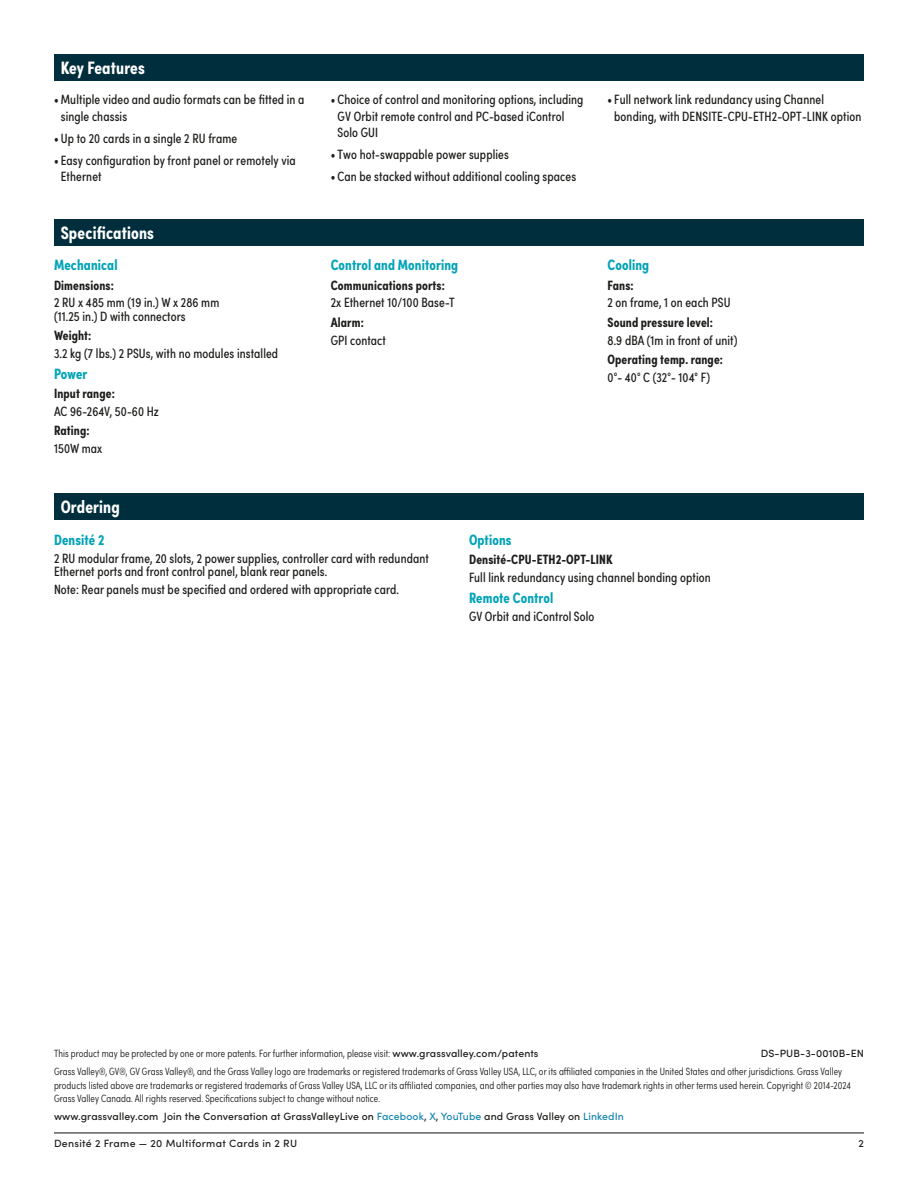
<style>
.page{position:relative;width:918px;height:1188px;background:#fff}
.page>*{position:absolute;margin:0;border:0;box-sizing:border-box;transform-origin:0 0}
.t1{font:700 18px "Sofia Pro Condensed";letter-spacing:.01em;color:#fff}
.t2{font:700 15px "Sofia Pro Condensed";letter-spacing:.01em;color:#00a3b7}
.t3{font:13.5px/16.5px "Sofia Pro Condensed";letter-spacing:.01em;color:#1d1d1b}
.t4{font:700 13.5px "Sofia Pro Condensed";letter-spacing:.01em;color:#1d1d1b}
.t5{font:300 10.5px/13.5px "Sofia Pro Condensed";letter-spacing:.01em;color:#1d1d1b}
.t6{font:500 10.5px "Sofia Pro";letter-spacing:.01em;color:#1d1d1b}
.t7{font:500 10.5px "Sofia Pro";letter-spacing:.03em;color:#1d1d1b}
.s1{font-family:"Sofia Pro";font-weight:500}
.s2{color:#1585b1}
</style>
<div class="page">
<hr style="left:54px;top:1132px;width:810px;height:1px;background:#1d1d1b">
<div style="left:54px;top:54px;width:810px;height:27px;background:#002e3d"></div>
<div style="left:54px;top:219px;width:810px;height:27px;background:#002e3d"></div>
<div style="left:54px;top:494px;width:810px;height:26px;background:#002e3d"></div>
<h1 class="t1" style="left:61px;top:54px;width:86px">Key Features</h1>
<p class="t3" style="left:61px;top:91px;width:245px;text-indent:-7px">•Multiple video and audio formats can be fitted in a single chassis</p>
<p class="t3" style="left:54px;top:129px;width:185px">• Up to 20 cards in a single 2 RU frame</p>
<p class="t3" style="left:61px;top:151px;width:237px;text-indent:-7px">• Easy configuration by front panel or remotely via<br>Ethernet</p>
<h1 class="t1" style="left:61px;top:219px;width:95px">Specifications</h1>
<p class="t2" style="left:54px;top:254px;width:65px">Mechanical</p>
<p class="t4" style="left:54px;top:275px;width:61px">Dimensions:</p>
<p class="t3" style="left:54px;top:295px;width:167px;line-height:13.5px">2 RU x 485 mm (19 in.) W x 286 mm (11.25 in.) D with connectors</p>
<p class="t4" style="left:54px;top:325px;width:39px">Weight:</p>
<p class="t3" style="left:54px;top:344px;width:226px">3.2 kg (7 lbs.) 2 PSUs, with no modules installed</p>
<p class="t2" style="left:54px;top:362px;width:35px">Power</p>
<p class="t4" style="left:54px;top:383px;width:62px">Input range:</p>
<p class="t3" style="left:54px;top:402px;width:106px">AC 96-264V, 50-60 Hz</p>
<p class="t4" style="left:54px;top:420px;width:37px">Rating:</p>
<p class="t3" style="left:54px;top:439px;width:50px">150W max</p>
<h1 class="t1" style="left:61px;top:493px;width:61px">Ordering</h1>
<p class="t3" style="left:338px;top:91px;width:248px;text-indent:-7px">• Choice of control and monitoring options, including<br>GV Orbit remote control and PC-based iControl<br>Solo GUI</p>
<p class="t3" style="left:331px;top:145px;width:180px">• Two hot-swappable power supplies</p>
<p class="t3" style="left:331px;top:167px;width:247px">• Can be stacked without additional cooling spaces</p>
<p class="t3" style="left:614px;top:90px;width:249px;text-indent:-7px">•Full network link redundancy using Channel bonding, with DENSITE-CPU-ETH2-OPT-LINK option</p>
<p class="t2" style="left:331px;top:254px;width:129px">Control and Monitoring</p>
<p class="t4" style="left:331px;top:275px;width:116px">Communications ports:</p>
<p class="t3" style="left:331px;top:294px;width:126px">2x Ethernet 10/100 Base-T</p>
<p class="t4" style="left:331px;top:312px;width:35px">Alarm:</p>
<p class="t3" style="left:331px;top:331px;width:57px">GPI contact</p>
<p class="t2" style="left:608px;top:254px;width:43px">Cooling</p>
<p class="t4" style="left:608px;top:275px;width:28px">Fans:</p>
<p class="t3" style="left:608px;top:294px;width:125px">2 on frame, 1 on each PSU</p>
<p class="t4" style="left:608px;top:312px;width:107px">Sound pressure level:</p>
<p class="t3" style="left:608px;top:331px;width:131px">8.9 dBA (1m in front of unit)</p>
<p class="t4" style="left:608px;top:349px;width:117px">Operating temp. range:</p>
<p class="t3" style="left:608px;top:368px;width:104px">0°- 40° C (32°- 104° F)</p>
<p class="t2" style="left:54px;top:528px;width:52px">Densité 2</p>
<p class="t3" style="left:54px;top:550px;width:376px;line-height:13.5px">2 RU modular frame, 20 slots, 2 power supplies, controller card with redundant<br>Ethernet ports and front control panel, blank rear panels.</p>
<p class="t3" style="left:54px;top:580px;width:346px">Note: Rear panels must be specified and ordered with appropriate card.</p>
<p class="t2" style="left:469px;top:528px;width:44px">Options</p>
<p class="t4" style="left:469px;top:549px;width:145px">Densité-CPU-ETH2-OPT-LINK</p>
<p class="t3" style="left:469px;top:568px;width:243px">Full link redundancy using channel bonding option</p>
<p class="t2" style="left:469px;top:586px;width:86px">Remote Control</p>
<p class="t3" style="left:469px;top:607px;width:127px">GV Orbit and iControl Solo</p>
<p class="t5" style="left:54px;top:1046px;width:486px">This product may be protected by one or more patents. For further information, please visit: <span class="s1">www.grassvalley.com/patents</span></p>
<p class="t6" style="left:761px;top:1046px;width:105px">DS-PUB-3-0010B-EN</p>
<p class="t5" style="left:54px;top:1064px;width:799px">Grass Valley®, GV®, GV Grass Valley®, and the Grass Valley logo are trademarks or registered trademarks of Grass Valley USA, LLC, or its affiliated companies in the United States and other jurisdictions. Grass Valley products listed above are trademarks or registered trademarks of Grass Valley USA, LLC or its affiliated companies, and other parties may also have trademark rights in other terms used herein. Copyright © 2014-2024<br>Grass Valley Canada. All rights reserved. Specifications subject to change without notice.</p>
<p class="t6" style="left:54px;top:1108px;width:571px">www.grassvalley.com Join the Conversation at GrassValleyLive on <span class="s2">Facebook</span>, <span class="s2">X</span>, <span class="s2">YouTube</span> and Grass Valley on <span class="s2">LinkedIn</span></p>
<p class="t7" style="left:54px;top:1136px;width:245px">Densité 2 Frame — 20 Multiformat Cards in 2 RU</p>
<p class="t6" style="left:859px;top:1136px;width:7px">2</p>
</div>
